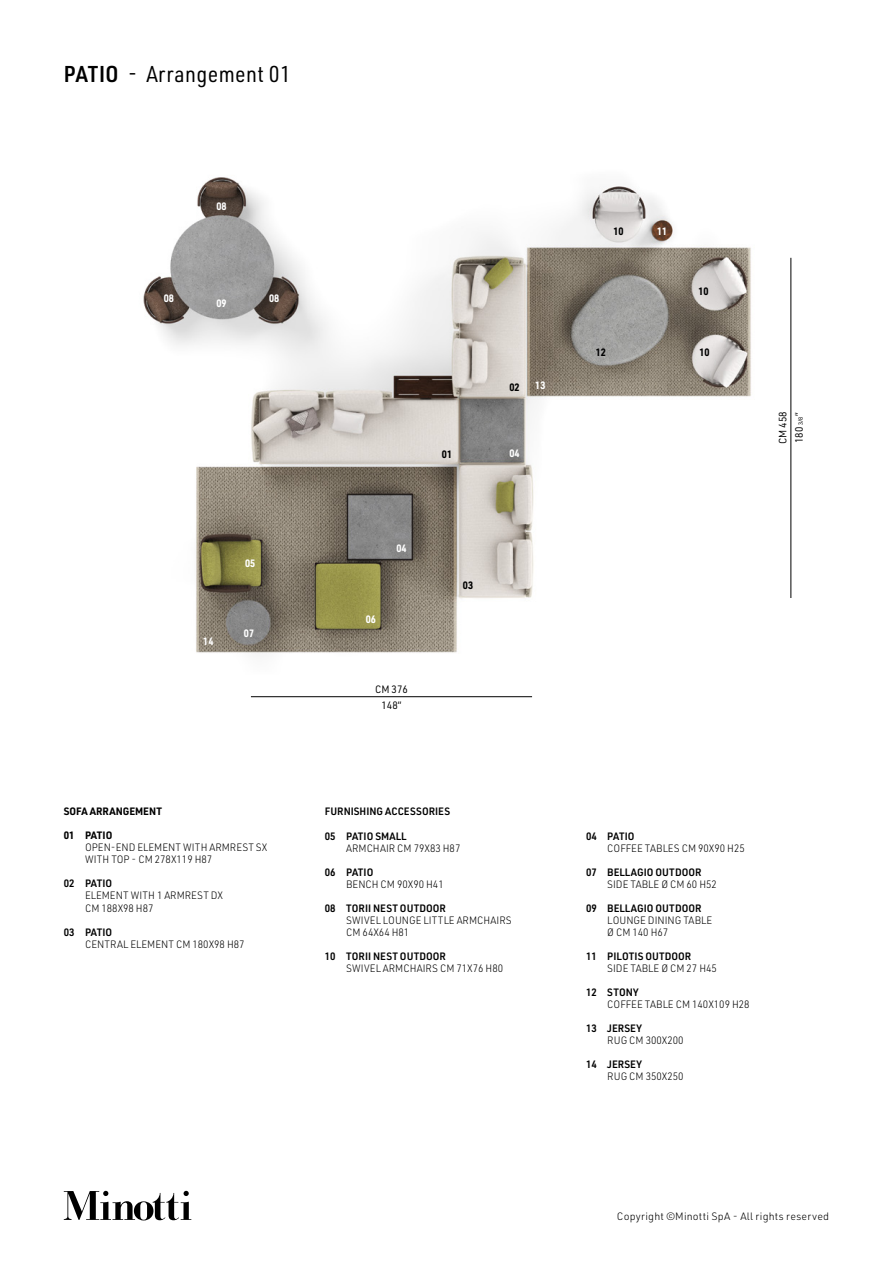
<style>
.page{position:relative;width:893px;height:1263px;background:#fff}
.page>*{position:absolute;margin:0;border:0;box-sizing:border-box;transform-origin:0 0}
.t1{font:22.5px "URWDIN Semi Cond";letter-spacing:.02em;color:#000}
.t2{font:300 10.5px/12px "URWDIN";color:#000;scale:.95 1}
.t3{font:600 10.5px "URWDIN";color:#000;scale:.95 1}
.t4{font:300 10.5px "URWDIN";letter-spacing:.02em;color:#000}
.t5{font:700 10.5px "URWDIN";color:#fff;scale:.9 1}
.t6{font:700 10.5px "URWDIN";color:#000;scale:.95 1}
.t7{font:10.5px/16.5px "URWDIN";color:#000;text-align:center;scale:.95 1}
.t8{font:700 10.5px "URWDIN";color:#000;scale:.9 1}
.s1{font-weight:600}
.s2{font-size:6px}
</style>
<div class="page">
<svg style="left:64px;top:1191px;width:127px;height:29px"></svg>
<img style="left:143px;top:177px;width:608px;height:477px">
<hr style="left:251px;top:696px;width:281px;height:1px;background:#000">
<hr style="left:791px;top:258px;width:1px;height:340px;background:#000">
<h1 class="t1" style="left:64px;top:59px;width:229px"><span class="s1">PATIO</span> - Arrangement 01</h1>
<p class="t5" style="left:164px;top:291px;width:13px">08</p>
<p class="t5" style="left:216px;top:199px;width:13px">08</p>
<p class="t5" style="left:216px;top:296px;width:13px">09</p>
<p class="t5" style="left:269px;top:291px;width:13px">08</p>
<p class="t5" style="left:203px;top:634px;width:13px">14</p>
<p class="t5" style="left:245px;top:556px;width:13px">05</p>
<p class="t5" style="left:244px;top:626px;width:13px">07</p>
<p class="t6" style="left:64px;top:804px;width:105px">SOFA ARRANGEMENT</p>
<p class="t6" style="left:64px;top:828px;width:53px">01 PATIO</p>
<p class="t2" style="left:85px;top:841px;width:193px">OPEN-END ELEMENT WITH ARMREST SX<br>WITH TOP - CM 278X119 H87</p>
<p class="t3" style="left:64px;top:877px;width:53px">02 PATIO</p>
<p class="t2" style="left:85px;top:889px;width:147px">ELEMENT WITH 1 ARMREST DX<br>CM 188X98 H87</p>
<p class="t3" style="left:64px;top:925px;width:53px">03 PATIO</p>
<p class="t2" style="left:85px;top:937px;width:169px">CENTRAL ELEMENT CM 180X98 H87</p>
<p class="t5" style="left:396px;top:541px;width:13px">04</p>
<p class="t5" style="left:366px;top:612px;width:13px">06</p>
<p class="t7" style="left:375px;top:680px;width:36px">CM 376<br>148”</p>
<p class="t8" style="left:442px;top:447px;width:13px">01</p>
<p class="t8" style="left:463px;top:578px;width:13px">03</p>
<p class="t8" style="left:509px;top:380px;width:13px">02</p>
<p class="t5" style="left:535px;top:378px;width:13px">13</p>
<p class="t5" style="left:509px;top:446px;width:13px">04</p>
<p class="t3" style="left:325px;top:805px;width:133px">FURNISHING ACCESSORIES</p>
<p class="t3" style="left:325px;top:829px;width:87px">05 PATIO SMALL</p>
<p class="t2" style="left:346px;top:841px;width:122px">ARMCHAIR CM 79X83 H87</p>
<p class="t3" style="left:325px;top:865px;width:53px">06 PATIO</p>
<p class="t2" style="left:346px;top:877px;width:104px">BENCH CM 90X90 H41</p>
<p class="t3" style="left:325px;top:901px;width:129px">08 TORII NEST OUTDOOR</p>
<p class="t2" style="left:346px;top:913px;width:176px">SWIVEL LOUNGE LITTLE ARMCHAIRS<br>CM 64X64 H81</p>
<p class="t3" style="left:325px;top:949px;width:129px">10 TORII NEST OUTDOOR</p>
<p class="t2" style="left:346px;top:961px;width:167px">SWIVEL ARMCHAIRS CM 71X76 H80</p>
<p class="t8" style="left:613px;top:224px;width:13px">10</p>
<p class="t8" style="left:596px;top:345px;width:13px">12</p>
<p class="t5" style="left:657px;top:224px;width:13px">11</p>
<p class="t8" style="left:698px;top:284px;width:13px">10</p>
<p class="t8" style="left:699px;top:345px;width:13px">10</p>
<p class="t7" style="left:774px;top:444px;width:36px;text-align:left;rotate:-90deg">CM 458<br>180 <span class="s2">3/8</span>”</p>
<p class="t3" style="left:586px;top:829px;width:53px">04 PATIO</p>
<p class="t2" style="left:607px;top:841px;width:146px">COFFEE TABLES CM 90X90 H25</p>
<p class="t3" style="left:586px;top:865px;width:123px">07 BELLAGIO OUTDOOR</p>
<p class="t2" style="left:607px;top:877px;width:117px">SIDE TABLE Ø CM 60 H52</p>
<p class="t3" style="left:586px;top:901px;width:123px">09 BELLAGIO OUTDOOR</p>
<p class="t2" style="left:607px;top:913px;width:112px">LOUNGE DINING TABLE<br>Ø CM 140 H67</p>
<p class="t3" style="left:586px;top:949px;width:112px">11 PILOTIS OUTDOOR</p>
<p class="t2" style="left:607px;top:961px;width:117px">SIDE TABLE Ø CM 27 H45</p>
<p class="t3" style="left:586px;top:985px;width:57px">12 STONY</p>
<p class="t2" style="left:607px;top:997px;width:151px">COFFEE TABLE CM 140X109 H28</p>
<p class="t3" style="left:586px;top:1021px;width:60px">13 JERSEY</p>
<p class="t2" style="left:607px;top:1033px;width:82px">RUG CM 300X200</p>
<p class="t3" style="left:586px;top:1057px;width:60px">14 JERSEY</p>
<p class="t2" style="left:607px;top:1069px;width:82px">RUG CM 350X250</p>
<p class="t4" style="left:617px;top:1210px;width:214px">Copyright ©Minotti SpA - All rights reserved</p>
</div>
